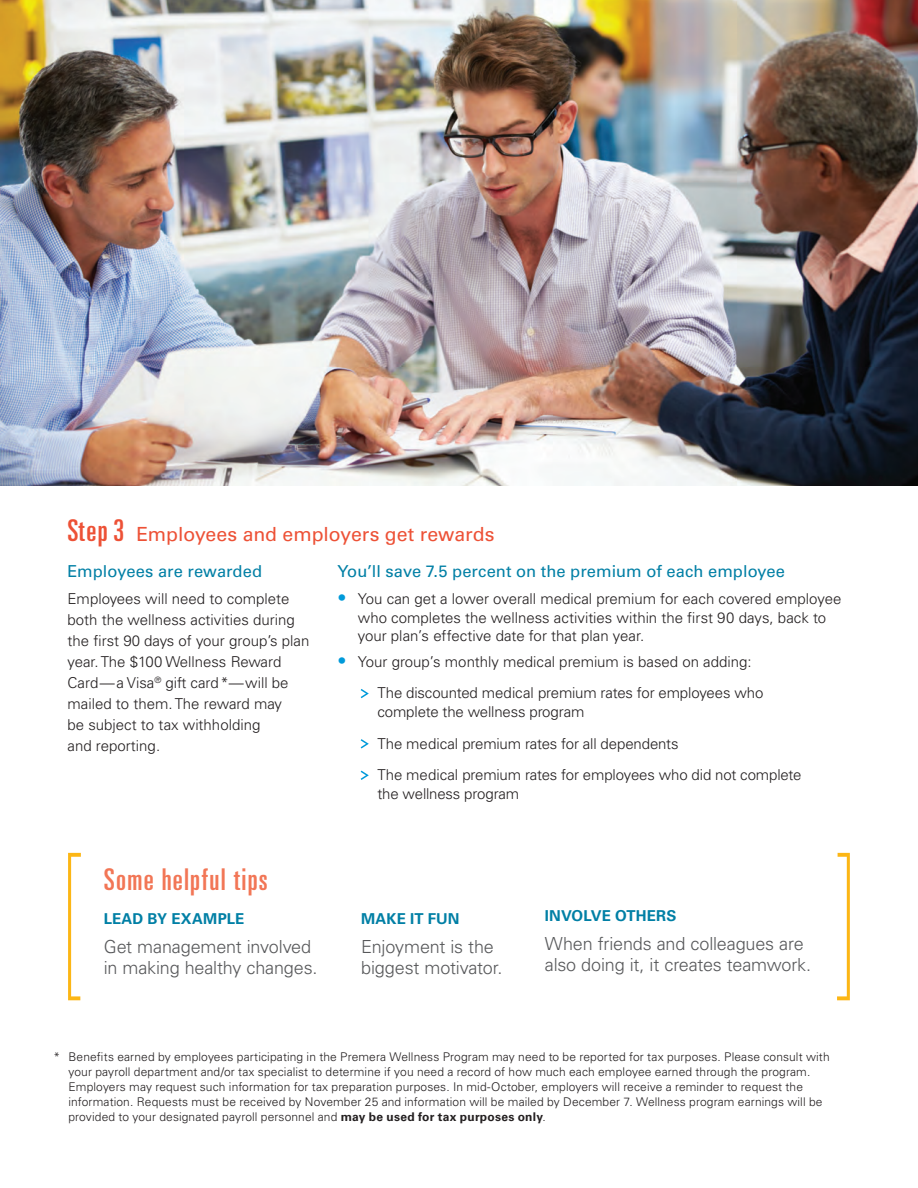
<style>
.page{position:relative;width:918px;height:1188px;background:#fff}
.page>*{position:absolute;margin:0;border:0;box-sizing:border-box;transform-origin:0 0}
.Sub-Head_13_16{font:ultra-condensed 30px "Univers LT Std";letter-spacing:.04em;color:#f27656}
.Sub-Head_13_16-2{font:ultra-condensed 30px "Univers LT Std";color:#ed5136}
.Sub-Head_13_16-3{font:19.5px "Univers LT Std";color:#ed5136}
.Bulleted_List{font:300 18px/21px "Univers LT Std";letter-spacing:-.01em;color:#57585a}
.Sub-Head_13_16-4{font:16.5px "Univers LT Std";color:#007fa5}
.Bulleted_List-2{font:300 15px/18.8px "Univers LT Std";color:#231f20}
.Body{font:300 15px/21px "Univers LT Std";color:#231f20}
.Bulleted_List__Secon{font:300 15px/18.8px "Univers LT Std";letter-spacing:-.01em;color:#231f20}
.Bulleted_List-3{font:700 15px "Univers LT Std";letter-spacing:.01em;color:#007fa5}
.Footnote{font:300 12px/15px "Univers LT Std";letter-spacing:.01em;color:#231f20}
.s1{font-size:18px;color:#009ada}
.s2{font-weight:700}
</style>
<div class="page">
<svg style="left:68px;top:853px;width:13px;height:147px"></svg>
<svg style="left:837px;top:853px;width:13px;height:147px"></svg>
<svg style="left:360px;top:689px;width:9px;height:10px"></svg>
<svg style="left:360px;top:739px;width:9px;height:10px"></svg>
<svg style="left:360px;top:770px;width:9px;height:10px"></svg>
<img style="left:1px;top:0;width:917px;height:486px">
<p class="Sub-Head_13_16-2" style="left:68px;top:513px;width:58px">Step 3</p>
<p class="Sub-Head_13_16-3" style="left:136px;top:522px;width:359px">Employees and employers get rewards</p>
<p class="Sub-Head_13_16-4" style="left:68px;top:562px;width:196px">Employees are rewarded</p>
<p class="Body" style="left:68px;top:588px;width:243px">Employees will need to complete both the wellness activities during the first 90 days of your group’s plan year. The $100 Wellness Reward<br>Card—a Visa<sup>®</sup> gift card*—will be mailed to them. The reward may<br>be subject to tax withholding<br>and reporting.</p>
<p class="Sub-Head_13_16-4" style="left:338px;top:562px;width:449px">You’ll save 7.5 percent on the premium of each employee</p>
<p class="Bulleted_List-2" style="left:358px;top:589px;width:485px;text-indent:-20px"><span class="s1">•</span> You can get a lower overall medical premium for each covered employee who completes the wellness activities within the first 90 days, back to your plan’s effective date for that plan year.</p>
<p class="Bulleted_List-2" style="left:338px;top:652px;width:416px"><span class="s1">•</span> Your group’s monthly medical premium is based on adding:</p>
<p class="Bulleted_List__Secon" style="left:377px;top:684px;width:387px">The discounted medical premium rates for employees who complete the wellness program</p>
<p class="Bulleted_List__Secon" style="left:377px;top:734px;width:303px">The medical premium rates for all dependents</p>
<p class="Bulleted_List__Secon" style="left:377px;top:765px;width:426px">The medical premium rates for employees who did not complete the wellness program</p>
<p class="Sub-Head_13_16" style="left:104px;top:862px;width:166px">Some helpful tips</p>
<p class="Bulleted_List-3" style="left:104px;top:910px;width:142px">LEAD BY EXAMPLE</p>
<p class="Bulleted_List" style="left:104px;top:936px;width:215px">Get management involved in making healthy changes.</p>
<p class="Bulleted_List-3" style="left:361px;top:910px;width:100px">MAKE IT FUN</p>
<p class="Bulleted_List" style="left:361px;top:936px;width:143px">Enjoyment is the biggest motivator.</p>
<p class="Bulleted_List-3" style="left:545px;top:907px;width:133px">INVOLVE OTHERS</p>
<p class="Bulleted_List" style="left:545px;top:933px;width:268px">When friends and colleagues are also doing it, it creates teamwork.</p>
<p class="Footnote" style="left:69px;top:1049px;width:763px;text-indent:-15px">* Benefits earned by employees participating in the Premera Wellness Program may need to be reported for tax purposes. Please consult with your payroll department and/or tax specialist to determine if you need a record of how much each employee earned through the program.<br>Employers may request such information for tax preparation purposes. In mid-October, employers will receive a reminder to request the information. Requests must be received by November 25 and information will be mailed by December 7. Wellness program earnings will be provided to your designated payroll personnel and <span class="s2">may be used for tax purposes only</span>.</p>
</div>
